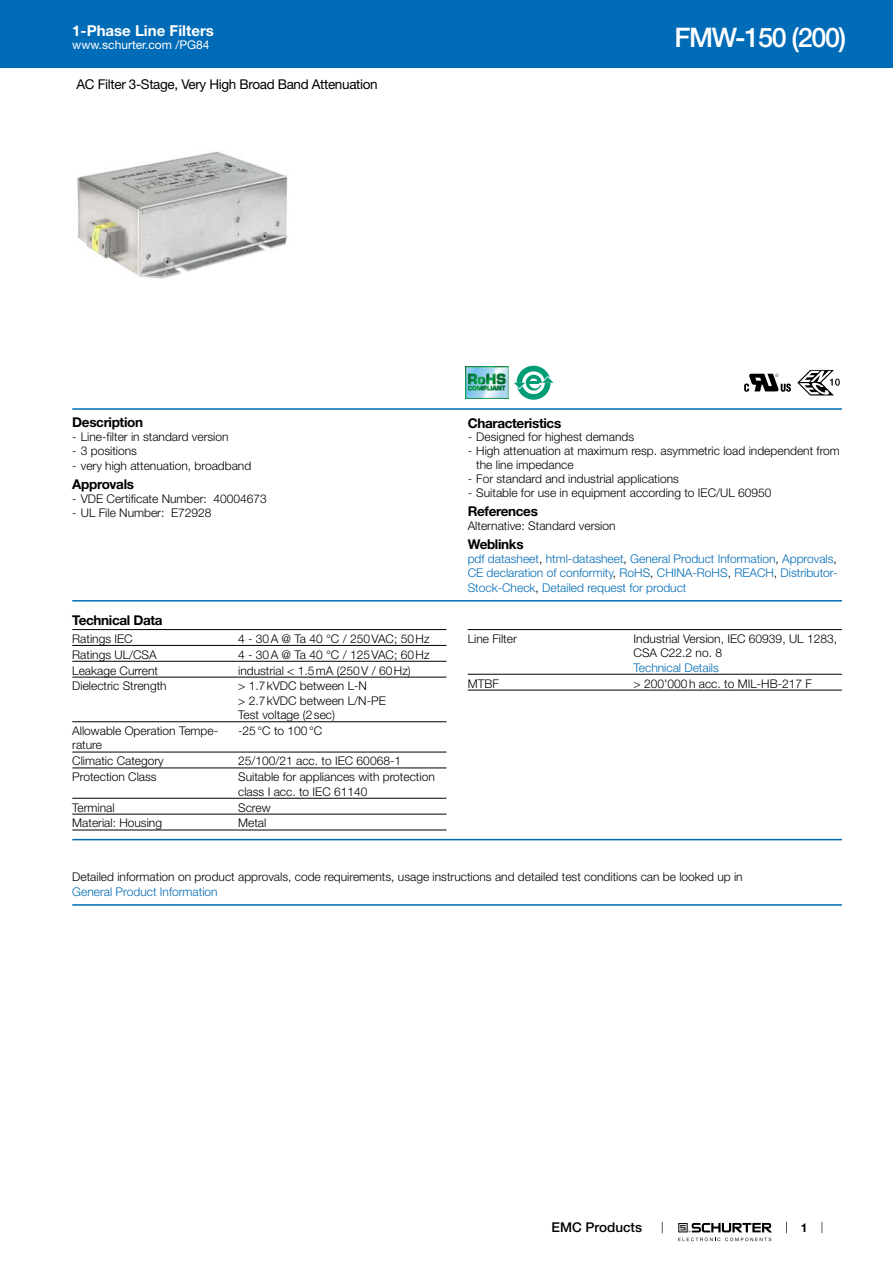
<style>
.page{position:relative;width:893px;height:1263px;background:#fff}
.page>*{position:absolute;margin:0;border:0;box-sizing:border-box;transform-origin:0 0}
.t1{font:500 27px "Helvetica Neue LT";letter-spacing:-.05em;color:#fff}
.t2{font:700 15px "Helvetica Neue LT";color:#fff}
.t3{font:700 13.5px "Helvetica Neue LT";letter-spacing:-.025em;color:#000}
.t4{font:13.5px "Helvetica Neue LT";letter-spacing:-.025em;color:#000}
.t5{font:500 13.5px "Helvetica Neue LT";color:#000}
.t6{font:300 12px/14.4px "Helvetica Neue LT";color:#000}
.t7{font:300 12px/14.4px "Helvetica Neue LT";color:#006bb6;text-align:justify}
.t8{font:12px "Helvetica Neue LT";color:#fff}
.t9{font:700 12px "Helvetica Neue LT";color:#000}
.s1{color:#000}
</style>
<div class="page">
<svg style="left:678px;top:1223px;width:94px;height:18px"></svg>
<div style="left:0;top:0;width:893px;height:68px;background:#006bb6"></div>
<img style="left:77px;top:151px;width:211px;height:128px">
<img style="left:466px;top:367px;width:42px;height:31px">
<div style="left:517px;top:366px;width:34px;height:34px;background:#009c75;border-radius:50%"></div>
<svg style="left:522px;top:371px;width:23px;height:23px"></svg>
<svg style="left:526px;top:375px;width:16px;height:16px"></svg>
<svg style="left:514px;top:375px;width:40px;height:14px"></svg>
<svg style="left:744px;top:374px;width:47px;height:18px"></svg>
<svg style="left:797px;top:370px;width:43px;height:25px"></svg>
<hr style="left:72px;top:408px;width:770px;height:2px;background:#006bb6">
<hr style="left:72px;top:600px;width:770px;height:1px;background:#006bb6">
<hr style="left:72px;top:629px;width:374px;height:1px;background:#000">
<hr style="left:72px;top:645px;width:374px;height:1px;background:#000">
<hr style="left:72px;top:661px;width:374px;height:1px;background:#000">
<hr style="left:72px;top:677px;width:374px;height:1px;background:#000">
<hr style="left:72px;top:721px;width:374px;height:1px;background:#000">
<hr style="left:72px;top:752px;width:374px;height:1px;background:#000">
<hr style="left:72px;top:767px;width:374px;height:1px;background:#000">
<hr style="left:72px;top:798px;width:374px;height:1px;background:#000">
<hr style="left:72px;top:814px;width:374px;height:1px;background:#000">
<hr style="left:72px;top:830px;width:374px;height:1px;background:#000">
<hr style="left:468px;top:629px;width:374px;height:1px;background:#000">
<hr style="left:468px;top:674px;width:374px;height:1px;background:#000">
<hr style="left:468px;top:690px;width:374px;height:1px;background:#000">
<hr style="left:72px;top:839px;width:770px;height:1px;background:#006bb6">
<hr style="left:72px;top:904px;width:770px;height:2px;background:#006bb6">
<p class="t2" style="left:72px;top:21px;width:143px">1-Phase Line Filters</p>
<p class="t8" style="left:72px;top:38px;width:139px">www.schurter.com /PG84</p>
<p class="t4" style="left:77px;top:76px;width:303px">AC Filter 3-Stage, Very High Broad Band Attenuation</p>
<h1 class="t1" style="left:675px;top:21px;width:173px">FMW-150 (200)</h1>
<p class="t3" style="left:72px;top:414px;width:72px">Description</p>
<p class="t6" style="left:72px;top:429px;width:158px">- Line-filter in standard version</p>
<p class="t6" style="left:72px;top:444px;width:66px">- 3 positions</p>
<p class="t6" style="left:72px;top:458px;width:181px">- very high attenuation, broadband</p>
<p class="t3" style="left:72px;top:476px;width:63px">Approvals</p>
<p class="t6" style="left:72px;top:491px;width:196px">- VDE Certificate Number: 40004673</p>
<p class="t6" style="left:72px;top:505px;width:141px">- UL File Number: E72928</p>
<p class="t3" style="left:72px;top:612px;width:92px">Technical Data</p>
<p class="t6" style="left:72px;top:631px;width:62px">Ratings IEC</p>
<p class="t6" style="left:238px;top:631px;width:193px">4 - 30A @ Ta 40 °C / 250VAC; 50Hz</p>
<p class="t6" style="left:72px;top:647px;width:86px">Ratings UL/CSA</p>
<p class="t6" style="left:238px;top:647px;width:193px">4 - 30A @ Ta 40 °C / 125VAC; 60Hz</p>
<p class="t6" style="left:72px;top:663px;width:87px">Leakage Current</p>
<p class="t6" style="left:238px;top:663px;width:174px">industrial &lt; 1.5mA (250V / 60Hz)</p>
<p class="t6" style="left:72px;top:679px;width:96px">Dielectric Strength</p>
<p class="t6" style="left:238px;top:679px;width:149px">&gt; 1.7kVDC between L-N<br>&gt; 2.7kVDC between L/N-PE<br>Test voltage (2sec)</p>
<p class="t6" style="left:72px;top:723px;width:147px">Allowable Operation Tempe&shy;rature</p>
<p class="t6" style="left:238px;top:723px;width:86px">-25°C to 100°C</p>
<p class="t6" style="left:72px;top:754px;width:93px">Climatic Category</p>
<p class="t6" style="left:238px;top:754px;width:164px">25/100/21 acc. to IEC 60068-1</p>
<p class="t6" style="left:72px;top:769px;width:86px">Protection Class</p>
<p class="t6" style="left:238px;top:769px;width:198px">Suitable for appliances with protection class I acc. to IEC 61140</p>
<p class="t6" style="left:72px;top:800px;width:44px">Terminal</p>
<p class="t6" style="left:238px;top:800px;width:34px">Screw</p>
<p class="t6" style="left:72px;top:816px;width:91px">Material: Housing</p>
<p class="t6" style="left:238px;top:816px;width:30px">Metal</p>
<p class="t3" style="left:468px;top:414px;width:95px">Characteristics</p>
<p class="t6" style="left:468px;top:429px;width:168px">- Designed for highest demands</p>
<p class="t6" style="left:476px;top:443px;width:365px;text-indent:-9px">- High attenuation at maximum resp. asymmetric load independent from the line impedance</p>
<p class="t6" style="left:468px;top:471px;width:213px">- For standard and industrial applications</p>
<p class="t6" style="left:468px;top:485px;width:305px">- Suitable for use in equipment according to IEC/UL 60950</p>
<p class="t3" style="left:468px;top:503px;width:72px">References</p>
<p class="t6" style="left:468px;top:518px;width:149px">Alternative: Standard version</p>
<p class="t3" style="left:468px;top:536px;width:57px">Weblinks</p>
<p class="t7" style="left:468px;top:551px;width:371px">pdf datasheet<span class="s1">,</span> html-datasheet<span class="s1">,</span> General Product Information<span class="s1">,</span> Approvals<span class="s1">, </span>CE declaration of conformity<span class="s1">,</span> RoHS<span class="s1">,</span> CHINA-RoHS<span class="s1">,</span> REACH<span class="s1">,</span> Distributor-Stock-Check<span class="s1">,</span> Detailed request for product</p>
<p class="t6" style="left:468px;top:631px;width:51px">Line Filter</p>
<p class="t6" style="left:634px;top:631px;width:205px">Industrial Version, IEC 60939, UL 1283,<br>CSA C22.2 no. 8</p>
<p class="t7" style="left:634px;top:660px;width:87px">Technical Details</p>
<p class="t6" style="left:468px;top:676px;width:33px">MTBF</p>
<p class="t6" style="left:634px;top:676px;width:180px">&gt; 200'000h acc. to MIL-HB-217 F</p>
<p class="t6" style="left:72px;top:869px;width:672px">Detailed information on product approvals, code requirements, usage instructions and detailed test conditions can be looked up in</p>
<p class="t7" style="left:72px;top:884px;width:147px">General Product Information</p>
<p class="t5" style="left:552px;top:1219px;width:92px">EMC Products</p>
<p class="t9" style="left:801px;top:1220px;width:8px">1</p>
</div>
